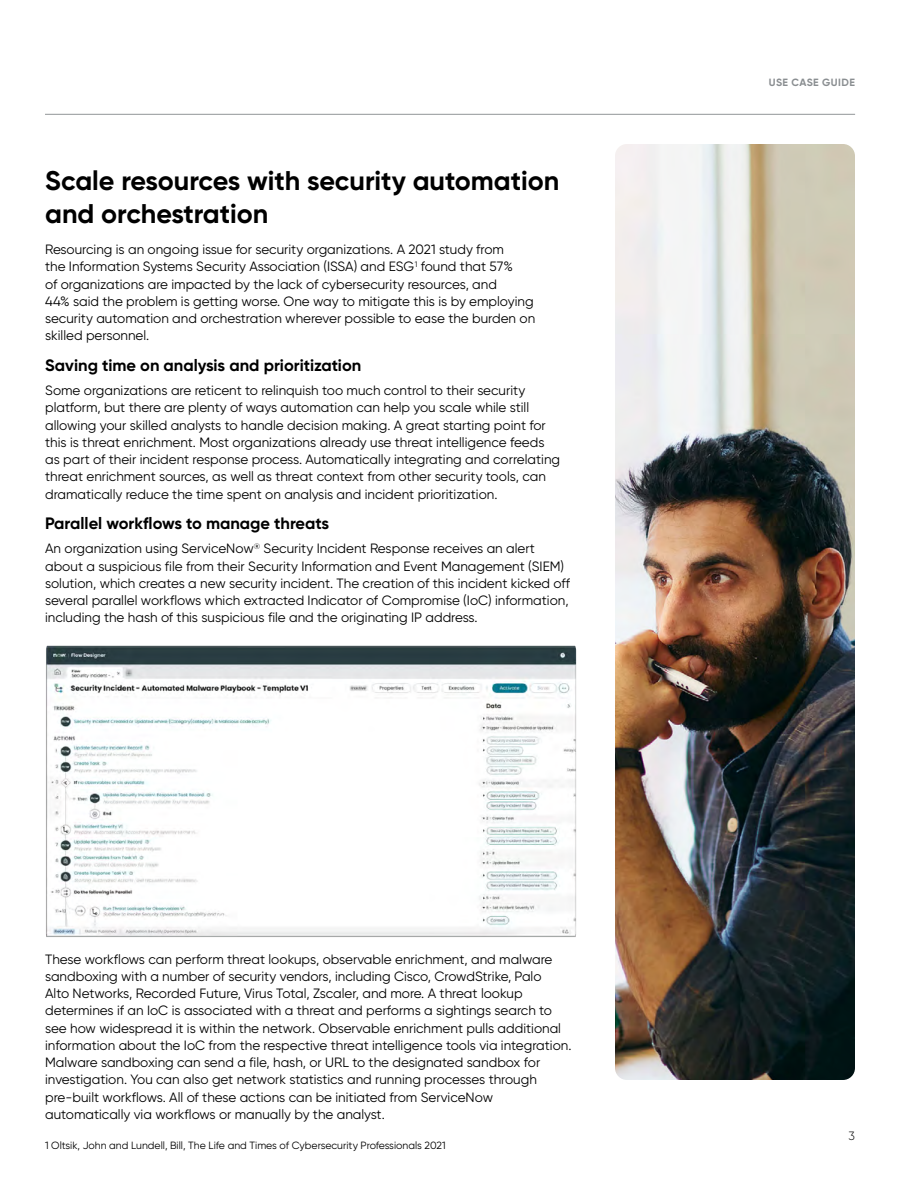
<style>
.page{position:relative;width:900px;height:1200px;background:#fff}
.page>*{position:absolute;margin:0;border:0;box-sizing:border-box;transform-origin:0 0}
.t1{font:700 27px/33px "Gilroy";color:#000}
.t2{font:700 16.5px "Gilroy";color:#000}
.t3{font:13.5px/17.2px "Gilroy";color:#000}
.t4{font:300 12px "Gilroy";color:#000}
.t5{font:10.5px "Gilroy";color:#000}
.t6{font:700 10.5px "Gilroy";letter-spacing:.035em;color:#8a8e91}
</style>
<div class="page">
<hr style="left:45px;top:114px;width:810px;height:1px;background:#a5a8aa">
<img style="left:46px;top:645px;width:530px;height:292px">
<img style="left:615px;top:144px;width:240px;height:936px">
<h1 class="t1" style="left:45px;top:164px;width:516px">Scale resources with security automation and orchestration</h1>
<p class="t3" style="left:45px;top:241px;width:492px">Resourcing is an ongoing issue for security organizations. A 2021 study from<br>the Information Systems Security Association (ISSA) and ESG<sup>1</sup> found that 57%<br>of organizations are impacted by the lack of cybersecurity resources, and<br>44% said the problem is getting worse. One way to mitigate this is by employing security automation and orchestration wherever possible to ease the burden on skilled personnel.</p>
<p class="t2" style="left:45px;top:355px;width:318px">Saving time on analysis and prioritization</p>
<p class="t3" style="left:45px;top:382px;width:517px">Some organizations are reticent to relinquish too much control to their security platform, but there are plenty of ways automation can help you scale while still allowing your skilled analysts to handle decision making. A great starting point for this is threat enrichment. Most organizations already use threat intelligence feeds as part of their incident response process. Automatically integrating and correlating threat enrichment sources, as well as threat context from other security tools, can dramatically reduce the time spent on analysis and incident prioritization.</p>
<p class="t2" style="left:45px;top:513px;width:286px">Parallel workflows to manage threats</p>
<p class="t3" style="left:45px;top:540px;width:527px">An organization using ServiceNow<sup>®</sup> Security Incident Response receives an alert about a suspicious file from their Security Information and Event Management (SIEM) solution, which creates a new security incident. The creation of this incident kicked off several parallel workflows which extracted Indicator of Compromise (IoC) information, including the hash of this suspicious file and the originating IP address.</p>
<p class="t3" style="left:45px;top:950px;width:528px">These workflows can perform threat lookups, observable enrichment, and malware sandboxing with a number of security vendors, including Cisco, CrowdStrike, Palo<br>Alto Networks, Recorded Future, Virus Total, Zscaler, and more. A threat lookup determines if an IoC is associated with a threat and performs a sightings search to see how widespread it is within the network. Observable enrichment pulls additional information about the IoC from the respective threat intelligence tools via integration.<br>Malware sandboxing can send a file, hash, or URL to the designated sandbox for investigation. You can also get network statistics and running processes through pre-built workflows. All of these actions can be initiated from ServiceNow automatically via workflows or manually by the analyst.</p>
<p class="t5" style="left:45px;top:1139px;width:402px">1 Oltsik, John and Lundell, Bill, The Life and Times of Cybersecurity Professionals 2021</p>
<p class="t6" style="left:769px;top:76px;width:88px">USE CASE GUIDE</p>
<p class="t4" style="left:849px;top:1128px;width:8px">3</p>
</div>
